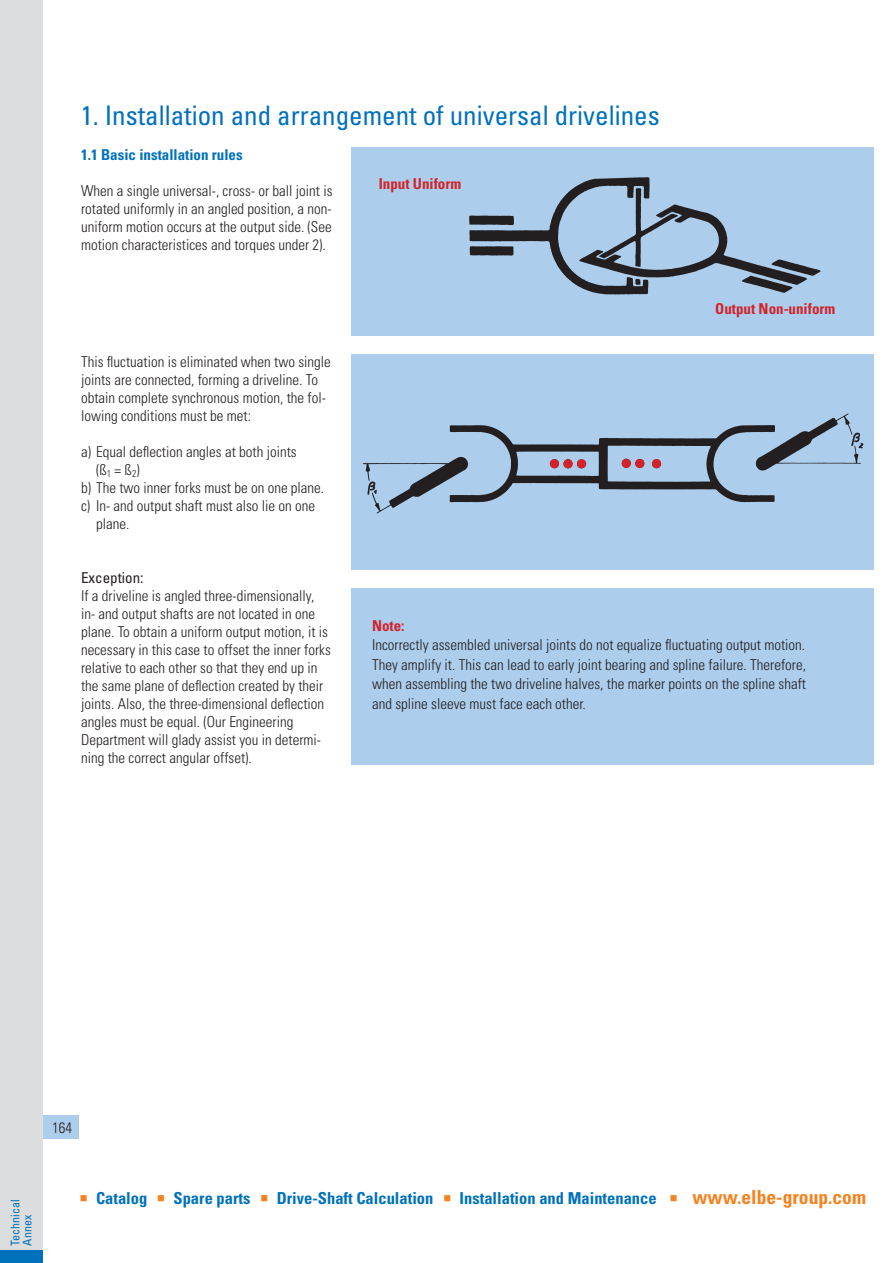
<style>
.page{position:relative;width:893px;height:1263px;background:#fff}
.page>*{position:absolute;margin:0;border:0;box-sizing:border-box;transform-origin:0 0}
.t1{font:condensed 27px "Univers";color:#0071bc}
.t2{font:700 condensed 16.5px "Univers";color:#0071bc}
.t3{font:300 condensed 15px/18px "Univers";color:#231f20;text-align:justify}
.t4{font:700 condensed 15px "Univers";color:#d2232a}
.t5{font:700 condensed 15px "Univers";color:#0071bc}
.t6{font:condensed 15px "Univers";color:#231f20}
.t7{font:condensed 12px/12px "Univers";color:#0071bc}
.s1{color:#f5821f}
.s2{font-size:19.5px;color:#f5821f}
</style>
<div class="page">
<div style="left:0;top:1116px;width:79px;height:23px;background:#accdec"></div>
<div style="left:0;top:0;width:43px;height:1263px;background:#dcddde"></div>
<div style="left:0;top:1251px;width:43px;height:12px;background:#0071bc"></div>
<div style="left:351px;top:148px;width:522px;height:188px;background:#accdec"></div>
<img style="left:469px;top:177px;width:352px;height:118px">
<div style="left:351px;top:588px;width:522px;height:177px;background:#accdec"></div>
<div style="left:351px;top:354px;width:522px;height:216px;background:#accdec"></div>
<img style="left:363px;top:413px;width:501px;height:101px">
<div style="left:550px;top:459px;width:9px;height:9px;background:#d2232a;border-radius:50%"></div>
<div style="left:563px;top:459px;width:10px;height:9px;background:#d2232a;border-radius:50%"></div>
<div style="left:577px;top:459px;width:9px;height:9px;background:#d2232a;border-radius:50%"></div>
<div style="left:622px;top:459px;width:9px;height:9px;background:#d2232a;border-radius:50%"></div>
<div style="left:635px;top:459px;width:9px;height:9px;background:#d2232a;border-radius:50%"></div>
<div style="left:652px;top:459px;width:9px;height:9px;background:#d2232a;border-radius:50%"></div>
<h1 class="t1" style="left:81px;top:106px;width:580px">1. Installation and arrangement of universal drivelines</h1>
<p class="t5" style="left:81px;top:149px;width:163px">1.1 Basic installation rules</p>
<p class="t3" style="left:81px;top:183px;width:253px">When a single universal-, cross- or ball joint is rotated uniformly in an angled position, a non&shy;uniform motion occurs at the output side. (See motion characteristices and torques under 2).</p>
<p class="t3" style="left:81px;top:354px;width:251px;text-align:left">This fluctuation is eliminated when two single joints are connected, forming a driveline. To obtain complete synchronous motion, the fol&shy;lowing conditions must be met:</p>
<p class="t3" style="left:81px;top:444px;width:217px">a) Equal deflection angles at both joints</p>
<p class="t3" style="left:96px;top:462px;width:45px">(ß<sub>1</sub> = ß<sub>2</sub>)</p>
<p class="t3" style="left:81px;top:480px;width:245px">b) The two inner forks must be on one plane.</p>
<p class="t3" style="left:81px;top:498px;width:236px">c) In- and output shaft must also lie on one</p>
<p class="t3" style="left:96px;top:516px;width:35px">plane.</p>
<p class="t6" style="left:81px;top:572px;width:64px">Exception:</p>
<p class="t3" style="left:81px;top:588px;width:251px;text-align:left">If a driveline is angled three-dimensionally, in- and output shafts are not located in one plane. To obtain a uniform output motion, it is necessary in this case to offset the inner forks relative to each other so that they end up in the same plane of deflection created by their joints. Also, the three-dimensional deflection angles must be equal. (Our Engineering Department will glady assist you in determi&shy;ning the correct angular offset).</p>
<p class="t4" style="left:379px;top:178px;width:84px">Input Uniform</p>
<p class="t4" style="left:715px;top:303px;width:121px">Output Non-uniform</p>
<p class="t4" style="left:372px;top:620px;width:34px">Note:</p>
<p class="t3" style="left:372px;top:637px;width:435px;line-height:19.5px">Incorrectly assembled universal joints do not equalize fluctuating output motion.<br>They amplify it. This can lead to early joint bearing and spline failure. Therefore, when assembling the two driveline halves, the marker points on the spline shaft and spline sleeve must face each other.</p>
<p class="t3" style="left:52px;top:1120px;width:21px">164</p>
<p class="t7" style="left:10px;top:1246px;width:48px;rotate:-90deg">Technical<br>Annex</p>
<p class="t2" style="left:80px;top:1192px;width:788px"><span class="s1">■</span> Catalog <span class="s1">■</span> Spare parts <span class="s1">■</span> Drive-Shaft Calculation <span class="s1">■</span> Installation and Maintenance <span class="s1">■</span> <span class="s2">www.elbe-group.com</span></p>
</div>
